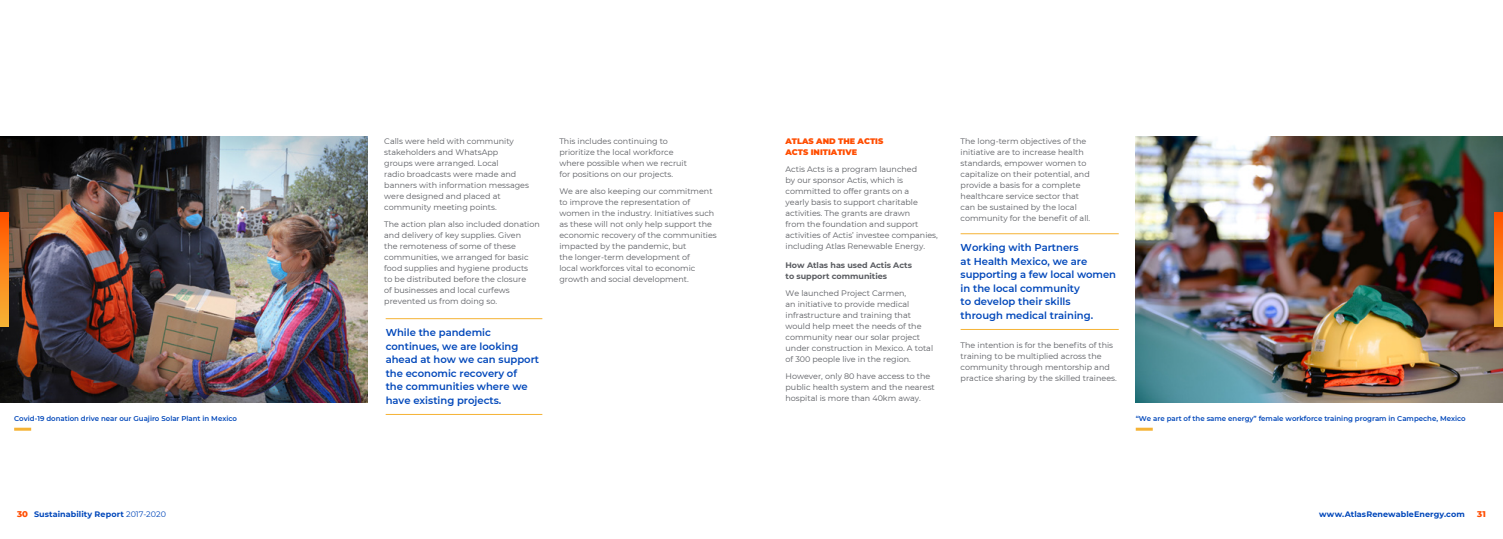
<style>
.page{position:relative;width:1503px;height:539px;background:#fff}
.page>*{position:absolute;margin:0;border:0;box-sizing:border-box;transform-origin:0 0}
.Body_Copy__Black{font:600 10px/13.5px "Montserrat";color:#0047ba}
.t1{font:800 8.5px "Montserrat";color:#ff4d00}
.Body_Copy__Black-2{font:8px/11px "Montserrat";color:#5a5c61}
.t2{font:700 8px "Montserrat";letter-spacing:.01em;color:#0047ba}
.Body_Copy__Black-3{font:700 8px/11px "Montserrat";color:#5a5c61}
.Body_Copy__Black-4{font:900 8px/11px "Montserrat";color:#ff4d00}
.Body_Copy__Black-5{font:600 7px "Montserrat";color:#0047ba}
.s1{font-weight:800;font-size:8.5px;color:#ff4d00}
.s2{font-weight:400}
</style>
<div class="page">
<img style="left:0;top:136px;width:367px;height:267px">
<hr style="left:386px;top:318px;width:156px;height:1px;background:#f5b335">
<hr style="left:386px;top:414px;width:156px;height:1px;background:#f5b335">
<svg style="left:0;top:213px;width:9px;height:113px"></svg>
<hr style="left:14px;top:427px;width:17px;height:3px;background:#f5b335">
<img style="left:1135px;top:136px;width:367px;height:267px">
<svg style="left:1494px;top:213px;width:8px;height:113px"></svg>
<hr style="left:1135px;top:427px;width:17px;height:3px;background:#f5b335">
<hr style="left:960px;top:233px;width:158px;height:1px;background:#f5b335">
<hr style="left:960px;top:329px;width:158px;height:1px;background:#f5b335">
<p class="Body_Copy__Black-5" style="left:14px;top:413px;width:224px">Covid-19 donation drive near our Guajiro Solar Plant in Mexico</p>
<p class="Body_Copy__Black-2" style="left:384px;top:135px;width:146px">Calls were held with community stakeholders and WhatsApp<br>groups were arranged. Local<br>radio broadcasts were made and banners with information messages were designed and placed at community meeting points.</p>
<p class="Body_Copy__Black-2" style="left:384px;top:218px;width:157px">The action plan also included donation and delivery of key supplies. Given<br>the remoteness of some of these communities, we arranged for basic food supplies and hygiene products<br>to be distributed before the closure<br>of businesses and local curfews prevented us from doing so.</p>
<p class="Body_Copy__Black" style="left:386px;top:325px;width:155px">While the pandemic continues, we are looking ahead at how we can support the economic recovery of<br>the communities where we have existing projects.</p>
<p class="Body_Copy__Black-2" style="left:559px;top:135px;width:129px">This includes continuing to prioritize the local workforce where possible when we recruit for positions on our projects.</p>
<p class="Body_Copy__Black-2" style="left:559px;top:185px;width:159px">We are also keeping our commitment to improve the representation of women in the industry. Initiatives such as these will not only help support the economic recovery of the communities impacted by the pandemic, but<br>the longer-term development of<br>local workforces vital to economic growth and social development.</p>
<p class="Body_Copy__Black-4" style="left:785px;top:135px;width:99px">ATLAS AND THE ACTIS<br>ACTS INITIATIVE</p>
<p class="Body_Copy__Black-2" style="left:785px;top:163px;width:154px">Actis Acts is a program launched<br>by our sponsor Actis, which is committed to offer grants on a<br>yearly basis to support charitable activities. The grants are drawn<br>from the foundation and support activities of Actis’ investee companies, including Atlas Renewable Energy.</p>
<p class="Body_Copy__Black-3" style="left:785px;top:259px;width:128px">How Atlas has used Actis Acts to support communities</p>
<p class="Body_Copy__Black-2" style="left:785px;top:287px;width:149px">We launched Project Carmen,<br>an initiative to provide medical infrastructure and training that would help meet the needs of the community near our solar project under construction in Mexico. A total of 300 people live in the region.</p>
<p class="Body_Copy__Black-2" style="left:785px;top:370px;width:151px">However, only 80 have access to the public health system and the nearest hospital is more than 40km away.</p>
<p class="Body_Copy__Black-2" style="left:960px;top:135px;width:131px">The long-term objectives of the initiative are to increase health standards, empower women to capitalize on their potential, and provide a basis for a complete healthcare service sector that can be sustained by the local community for the benefit of all.</p>
<p class="Body_Copy__Black" style="left:960px;top:240px;width:157px">Working with Partners<br>at Health Mexico, we are supporting a few local women in the local community<br>to develop their skills<br>through medical training.</p>
<p class="Body_Copy__Black-2" style="left:960px;top:339px;width:158px">The intention is for the benefits of this training to be multiplied across the community through mentorship and practice sharing by the skilled trainees.</p>
<p class="Body_Copy__Black-5" style="left:1135px;top:413px;width:331px">“We are part of the same energy” female workforce training program in Campeche, Mexico</p>
<p class="t2" style="left:17px;top:508px;width:150px"><span class="s1">30</span> Sustainability Report <span class="s2">2017-2020</span></p>
<p class="t2" style="left:1319px;top:508px;width:147px">www.AtlasRenewableEnergy.com</p>
<p class="t1" style="left:1477px;top:507px;width:10px">31</p>
</div>
